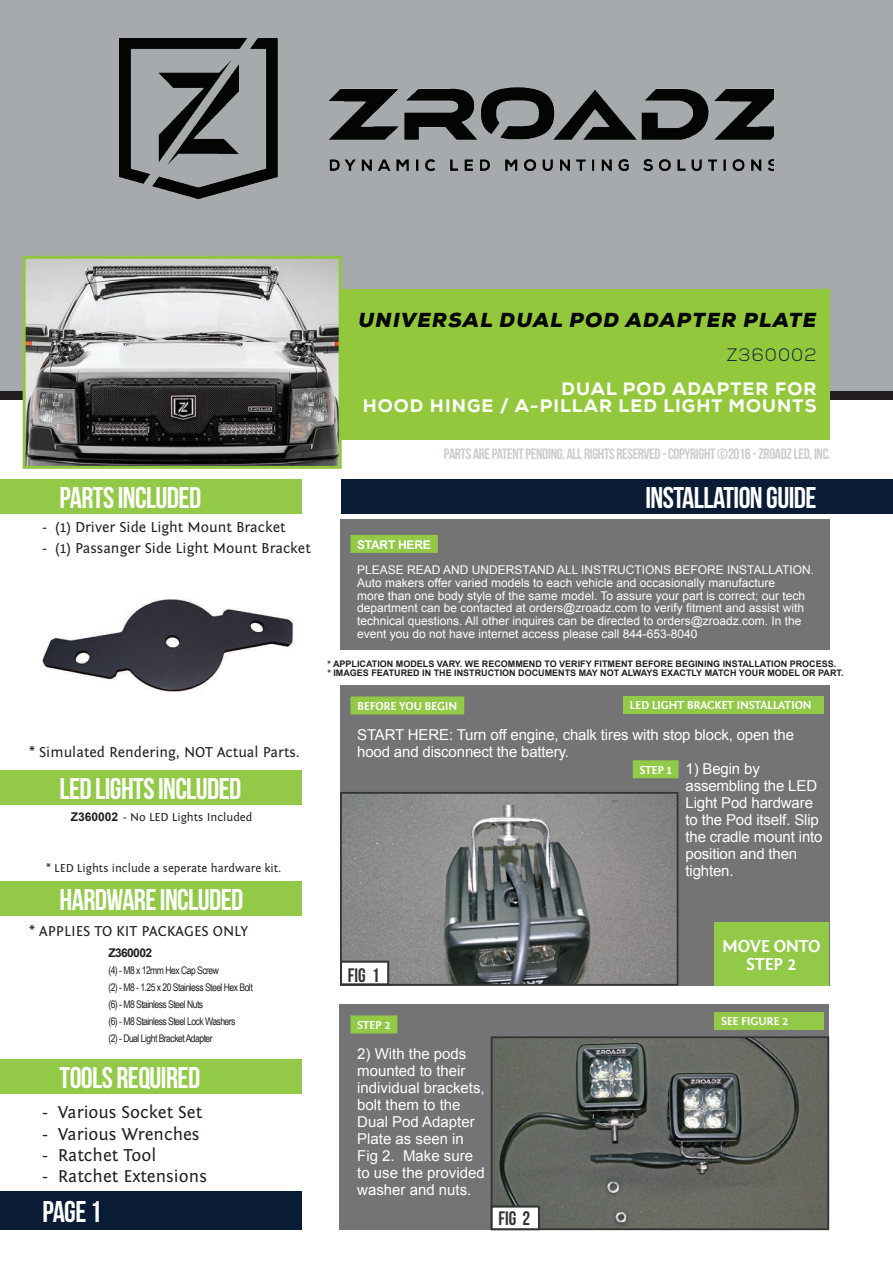
<style>
.page{position:relative;width:893px;height:1263px;background:#fff}
.page>*{position:absolute;margin:0;border:0;box-sizing:border-box;transform-origin:0 0}
.t1{font:30px "Bebas Neue";letter-spacing:-.02em;color:#fff}
.t2{font:italic 900 20.25px "Nexa";letter-spacing:.06em;color:#040503}
.t3{font:19.5px "Bebas Neue";color:#323332}
.t4{font:18px "Fontin Sans";color:#231f20}
.t5{font:800 18px/17px "Nexa";letter-spacing:.06em;color:#fff;text-align:right}
.t6{font:700 18px/18px "Fontin Sans";letter-spacing:-.02em;color:#fff;text-align:center}
.t7{font:300 18px "Nexa";letter-spacing:.06em;color:#0a2238}
.t8{font:15px/17px "Arial";letter-spacing:-.01em;color:#fff}
.t9{font:15px "Fontin Sans";color:#231f20}
.t10{font:15px "Bebas Neue";letter-spacing:-.02em;color:#ceccca}
.t11{font:12px/12.8px "Arial";color:#fff}
.t12{font:12px "Fontin Sans";color:#231f20}
.t13{font:700 12px "Fontin Sans";letter-spacing:-.02em;color:#fff}
.t14{font:700 12px "Arial";letter-spacing:-.02em;color:#fff}
.t15{font:700 12px "Arial";letter-spacing:-.05em;color:#231f20}
.t16{font:10.5px/17px "Arial Narrow";letter-spacing:-.05em;color:#231f20}
.t17{font:700 9px/9.3px "Arial";color:#231f20}
.s1{font-family:"Arial";font-weight:700}
</style>
<div class="page">
<div style="left:340px;top:685px;width:489px;height:300px;background:#747375"></div>
<div style="left:339px;top:1005px;width:490px;height:225px;background:#747375"></div>
<div style="left:0;top:0;width:893px;height:391px;background:#a7aaac"></div>
<div style="left:0;top:391px;width:893px;height:9px;background:#231f20"></div>
<img style="left:343px;top:795px;width:332px;height:188px">
<div style="left:340px;top:792px;width:338px;height:194px;border:2px solid #323332"></div>
<img style="left:494px;top:1039px;width:332px;height:188px">
<div style="left:491px;top:1036px;width:338px;height:194px;border:2px solid #323332"></div>
<div style="left:340px;top:961px;width:49px;height:24px;background:#fff"></div>
<div style="left:340px;top:961px;width:49px;height:24px;border:2px solid #323332"></div>
<div style="left:491px;top:1206px;width:49px;height:24px;background:#fff"></div>
<div style="left:491px;top:1206px;width:49px;height:24px;border:2px solid #323332"></div>
<div style="left:0;top:1191px;width:301px;height:39px;background:#091b35"></div>
<div style="left:340px;top:519px;width:489px;height:130px;background:#747375"></div>
<div style="left:350px;top:535px;width:88px;height:18px;background:#92c947"></div>
<div style="left:350px;top:696px;width:114px;height:18px;background:#92c947"></div>
<div style="left:633px;top:760px;width:46px;height:18px;background:#92c947"></div>
<div style="left:350px;top:1015px;width:47px;height:18px;background:#92c947"></div>
<div style="left:623px;top:696px;width:200px;height:18px;background:#92c947"></div>
<div style="left:714px;top:922px;width:115px;height:63px;background:#92c947"></div>
<div style="left:714px;top:1012px;width:109px;height:18px;background:#92c947"></div>
<div style="left:0;top:1060px;width:302px;height:34px;background:#92c947"></div>
<div style="left:0;top:480px;width:302px;height:34px;background:#92c947"></div>
<div style="left:0;top:882px;width:302px;height:34px;background:#92c947"></div>
<div style="left:0;top:771px;width:302px;height:34px;background:#92c947"></div>
<img style="left:42px;top:599px;width:252px;height:93px">
<div style="left:340px;top:289px;width:489px;height:151px;background:#94c83c"></div>
<div style="left:341px;top:480px;width:552px;height:34px;background:#091b35"></div>
<img style="left:27px;top:260px;width:311px;height:205px">
<div style="left:23px;top:256px;width:319px;height:213px;border:3px solid #93c640"></div>
<img style="left:119px;top:38px;width:655px;height:161px">
<h2 class="t2" style="left:358px;top:307px;width:459px">UNIVERSAL DUAL POD ADAPTER PLATE</h2>
<h3 class="t7" style="left:727px;top:345px;width:91px">Z360002</h3>
<h3 class="t5" style="left:363px;top:381px;width:455px">DUAL POD ADAPTER FOR<br>HOOD HINGE / A-PILLAR LED LIGHT MOUNTS</h3>
<h1 class="t1" style="left:60px;top:481px;width:143px">PARTS INCLUDED</h1>
<p class="t9" style="left:43px;top:518px;width:245px">- (1) Driver Side Light Mount Bracket</p>
<p class="t9" style="left:43px;top:540px;width:270px">- (1) Passanger Side Light Mount Bracket</p>
<p class="t9" style="left:29px;top:744px;width:272px">* Simulated Rendering, NOT Actual Parts.</p>
<h1 class="t1" style="left:60px;top:772px;width:183px">LED LIGHTS INCLUDED</h1>
<p class="t12" style="left:71px;top:810px;width:183px"><span class="s1">Z360002</span> - No LED Lights Included</p>
<p class="t12" style="left:46px;top:861px;width:237px">* LED Lights include a seperate hardware kit.</p>
<h1 class="t1" style="left:60px;top:883px;width:185px">HARDWARE INCLUDED</h1>
<p class="t9" style="left:29px;top:922px;width:221px">* APPLIES TO KIT PACKAGES ONLY</p>
<p class="t15" style="left:108px;top:944px;width:45px">Z360002</p>
<p class="t16" style="left:108px;top:961px;width:146px">(4) - M8 x 12mm Hex Cap Screw<br>(2) - M8 - 1.25 x 20 Stainless Steel Hex Bolt (6) - M8 Stainless Steel Nuts<br>(6) - M8 Stainless Steel Lock Washers<br>(2) - Dual Light Bracket Adapter</p>
<h1 class="t1" style="left:60px;top:1061px;width:142px">TOOLS REQUIRED</h1>
<h3 class="t4" style="left:43px;top:1102px;width:161px">- Various Socket Set</h3>
<h3 class="t4" style="left:43px;top:1124px;width:159px">- Various Wrenches</h3>
<h3 class="t4" style="left:43px;top:1145px;width:115px">- Ratchet Tool</h3>
<h3 class="t4" style="left:43px;top:1166px;width:166px">- Ratchet Extensions</h3>
<p class="t10" style="left:444px;top:445px;width:388px">PARTS ARE PATENT PENDING. ALL RIGHTS RESERVED - COPYRIGHT ©2016 - ZROADZ LED, INC.</p>
<h1 class="t1" style="left:645px;top:481px;width:173px">INSTALLATION GUIDE</h1>
<p class="t14" style="left:357px;top:536px;width:75px">START HERE</p>
<p class="t11" style="left:357px;top:564px;width:458px">PLEASE READ AND UNDERSTAND ALL INSTRUCTIONS BEFORE INSTALLATION.<br>Auto makers offer varied models to each vehicle and occasionally manufacture<br>more than one body style of the same model. To assure your part is correct; our tech department can be contacted at orders@zroadz.com to verify fitment and assist with technical questions. All other inquires can be directed to orders@zroadz.com. In the event you do not have internet access please call 844-653-8040</p>
<p class="t17" style="left:327px;top:659px;width:518px">* APPLICATION MODELS VARY. WE RECOMMEND TO VERIFY FITMENT BEFORE BEGINING INSTALLATION PROCESS.<br>* IMAGES FEATURED IN THE INSTRUCTION DOCUMENTS MAY NOT ALWAYS EXACTLY MATCH YOUR MODEL OR PART.</p>
<p class="t13" style="left:630px;top:699px;width:184px">LED LIGHT BRACKET INSTALLATION</p>
<p class="t13" style="left:357px;top:700px;width:102px">BEFORE YOU BEGIN</p>
<p class="t8" style="left:357px;top:726px;width:438px">START HERE: Turn off engine, chalk tires with stop block, open the hood and disconnect the battery.</p>
<p class="t13" style="left:639px;top:763px;width:34px">STEP 1</p>
<p class="t8" style="left:685px;top:760px;width:139px">1) Begin by assembling the LED<br>Light Pod hardware to the Pod itself. Slip the cradle mount into position and then tighten.</p>
<h3 class="t3" style="left:348px;top:965px;width:33px">FIG 1</h3>
<p class="t13" style="left:357px;top:1018px;width:35px">STEP 2</p>
<p class="t8" style="left:357px;top:1045px;width:129px">2) With the pods mounted to their individual brackets, bolt them to the<br>Dual Pod Adapter<br>Plate as seen in<br>Fig 2. Make sure to use the provided washer and nuts.</p>
<h3 class="t6" style="left:722px;top:938px;width:100px">MOVE ONTO<br>STEP 2</h3>
<p class="t13" style="left:721px;top:1015px;width:69px">SEE FIGURE 2</p>
<h1 class="t1" style="left:42px;top:1195px;width:61px">PAGE 1</h1>
<h3 class="t3" style="left:498px;top:1207px;width:33px">FIG 2</h3>
</div>
